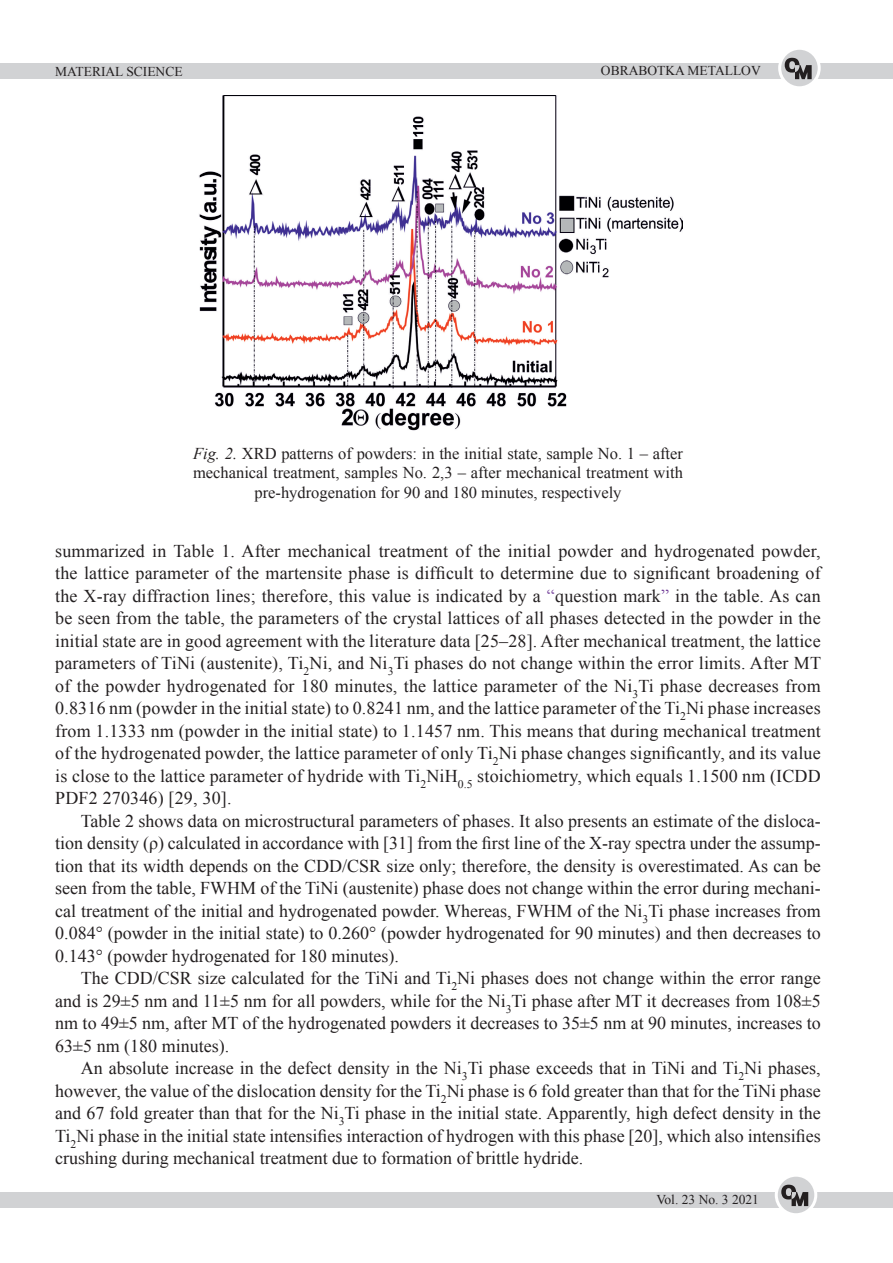
<style>
.page{position:relative;width:893px;height:1263px;background:#fff}
.page>*{position:absolute;margin:0;border:0;box-sizing:border-box;transform-origin:0 0}
.t1{font:18px/22.5px "Times New Roman";color:#231f20;text-align:justify}
.t2{font:16.5px/19.8px "Times New Roman";color:#231f20;text-align:center}
.t3{font:13.5px "Times New Roman";color:#231f20}
.s1{font-style:italic}
.s2{color:#6e3996}
</style>
<div class="page">
<div style="left:0;top:64px;width:893px;height:15px;background:#d1d2d4"></div>
<svg style="left:780px;top:48px;width:39px;height:40px"></svg>
<div style="left:778px;top:47px;width:43px;height:42px;border:3px solid #fff;border-radius:50%"></div>
<div style="left:0;top:1192px;width:893px;height:16px;background:#d1d2d4"></div>
<svg style="left:785px;top:58px;width:27px;height:21px"></svg>
<svg style="left:776px;top:1175px;width:40px;height:40px"></svg>
<div style="left:775px;top:1174px;width:42px;height:42px;border:3px solid #fff;border-radius:50%"></div>
<svg style="left:781px;top:1185px;width:27px;height:21px"></svg>
<img style="left:199px;top:96px;width:484px;height:335px">
<p class="t3" style="left:55px;top:63px;width:129px">MATERIAL SCIENCE</p>
<p class="t3" style="left:601px;top:62px;width:161px">OBRABOTKA METALLOV</p>
<p class="t2" style="left:193px;top:443px;width:491px"><span class="s1">Fig. 2.</span> XRD patterns of powders: in the initial state, sample No. 1 – after mechanical treatment, samples No. 2,3 – after mechanical treatment with pre-hydrogenation for 90 and 180 minutes, respectively</p>
<p class="t1" style="left:55px;top:539px;width:767px">summarized in Table 1. After mechanical treatment of the initial powder and hydrogenated powder, the lattice parameter of the martensite phase is difficult to determine due to significant broadening of the X-ray diffraction lines; therefore, this value is indicated by a <span class="s2">“</span>question mark<span class="s2">”</span> in the table. As can be seen from the table, the parameters of the crystal lattices of all phases detected in the powder in the initial state are in good agreement with the literature data [25–28]. After mechanical treatment, the lattice parameters of TiNi (austenite), Ti<sub>2</sub>Ni, and Ni<sub>3</sub>Ti phases do not change within the error limits. After MT of the powder hydrogenated for 180 minutes, the lattice parameter of the Ni<sub>3</sub>Ti phase decreases from 0.8316 nm (powder in the initial state) to 0.8241 nm, and the lattice parameter of the Ti<sub>2</sub>Ni phase increases from 1.1333 nm (powder in the initial state) to 1.1457 nm. This means that during mechanical treatment of the hydrogenated powder, the lattice parameter of only Ti<sub>2</sub>Ni phase changes significantly, and its value is close to the lattice parameter of hydride with Ti<sub>2</sub>NiH<sub>0.5</sub> stoichiometry, which equals 1.1500 nm (ICDD PDF2 270346) [29, 30].</p>
<p class="t1" style="left:55px;top:809px;width:767px;text-indent:26px">Table 2 shows data on microstructural parameters of phases. It also presents an estimate of the disloca&shy;tion density (ρ) calculated in accordance with [31] from the first line of the X-ray spectra under the assump&shy;tion that its width depends on the CDD/CSR size only; therefore, the density is overestimated. As can be seen from the table, FWHM of the TiNi (austenite) phase does not change within the error during mechani&shy;cal treatment of the initial and hydrogenated powder. Whereas, FWHM of the Ni<sub>3</sub>Ti phase increases from 0.084° (powder in the initial state) to 0.260° (powder hydrogenated for 90 minutes) and then decreases to 0.143° (powder hydrogenated for 180 minutes).</p>
<p class="t1" style="left:55px;top:967px;width:767px;text-indent:25px">The CDD/CSR size calculated for the TiNi and Ti<sub>2</sub>Ni phases does not change within the error range and is 29±5 nm and 11±5 nm for all powders, while for the Ni<sub>3</sub>Ti phase after MT it decreases from 108±5 nm to 49±5 nm, after MT of the hydrogenated powders it decreases to 35±5 nm at 90 minutes, increases to 63±5 nm (180 minutes).</p>
<p class="t1" style="left:55px;top:1057px;width:767px;text-indent:26px">An absolute increase in the defect density in the Ni<sub>3</sub>Ti phase exceeds that in TiNi and Ti<sub>2</sub>Ni phases, however, the value of the dislocation density for the Ti<sub>2</sub>Ni phase is 6 fold greater than that for the TiNi phase and 67 fold greater than that for the Ni<sub>3</sub>Ti phase in the initial state. Apparently, high defect density in the Ti<sub>2</sub>Ni phase in the initial state intensifies interaction of hydrogen with this phase [20], which also intensifies crushing during mechanical treatment due to formation of brittle hydride.</p>
<p class="t3" style="left:656px;top:1190px;width:104px">Vol. 23 No. 3 2021</p>
</div>
